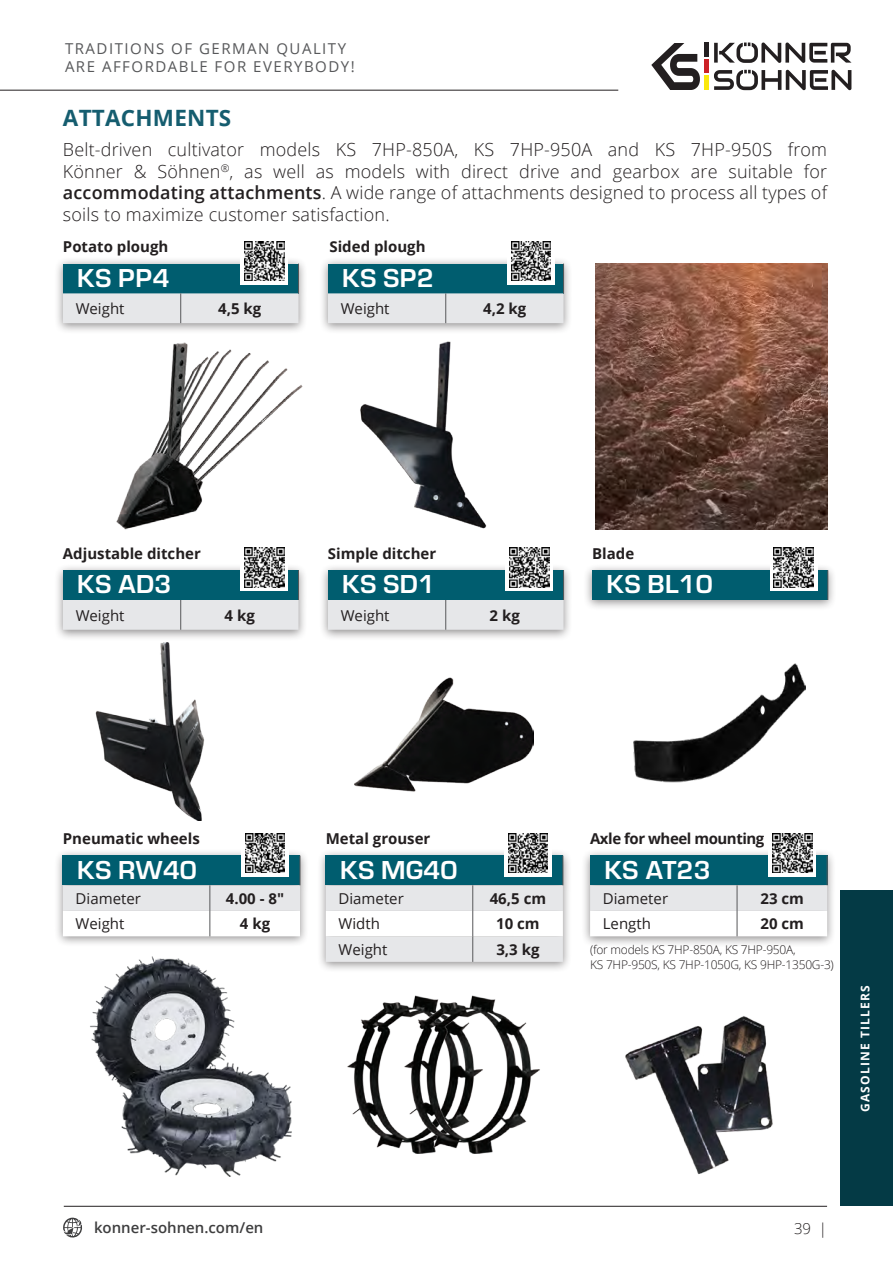
<style>
.page{position:relative;width:893px;height:1263px;background:#fff}
.page>*{position:absolute;margin:0;border:0;box-sizing:border-box;transform-origin:0 0}
.t1{font:24px "Europe Demi C";color:#fff}
.t2{font:700 22.5px "Open Sans";letter-spacing:.01em;color:#155d6f}
.t3{font:300 18px/21.6px "Open Sans";letter-spacing:.01em;color:#231f20;text-align:justify}
.t4{font:700 15px "Open Sans";color:#231f20}
.t5{font:15px "Open Sans";color:#231f20}
.t6{font:15px/18px "Open Sans";letter-spacing:.1em;color:#57585a}
.t7{font:600 15px "Open Sans";color:#3e3e3f}
.t8{font:700 15px "Open Sans";letter-spacing:-.03em;color:#231f20}
.t9{font:300 15px "Open Sans";color:#231f20}
.t10{font:300 12px/14.4px "Open Sans";letter-spacing:-.02em;color:#231f20}
.t11{font:700 12px "Open Sans";letter-spacing:.1em;color:#fff}
.s1{font-weight:600}
</style>
<div class="page">
<hr style="left:0;top:90px;width:618px;height:1px;background:#231f20">
<svg style="left:651px;top:43px;width:49px;height:47px"></svg>
<svg style="left:714px;top:42px;width:137px;height:21px"></svg>
<svg style="left:714px;top:70px;width:137px;height:20px"></svg>
<div style="left:704px;top:43px;width:5px;height:14px;background:#241f21"></div>
<div style="left:704px;top:59px;width:5px;height:14px;background:#cc2126"></div>
<div style="left:704px;top:76px;width:5px;height:14px;background:#fae80d"></div>
<svg style="left:63px;top:1217px;width:19px;height:21px"></svg>
<hr style="left:64px;top:1206px;width:763px;height:1px;background:#231f20">
<div style="left:840px;top:890px;width:53px;height:315px;background:#043a45"></div>
<img style="left:116px;top:342px;width:187px;height:188px">
<img style="left:360px;top:341px;width:127px;height:188px">
<img style="left:95px;top:643px;width:110px;height:178px">
<div style="left:319px;top:257px;width:254px;height:78px;background:#231f20;opacity:.5"></div>
<svg style="left:328px;top:264px;width:236px;height:59px;background:#7ca7b0"></svg>
<hr style="left:445px;top:293px;width:1px;height:30px;background:#57585a">
<div style="left:507px;top:237px;width:47px;height:47px;background:#fff"></div>
<img style="left:511px;top:241px;width:40px;height:39px">
<div style="left:54px;top:563px;width:254px;height:78px;background:#231f20;opacity:.5"></div>
<div style="left:63px;top:570px;width:235px;height:30px;background:#005d6f"></div>
<div style="left:63px;top:600px;width:235px;height:30px;background:#e6e7e9"></div>
<hr style="left:298px;top:570px;width:1px;height:30px;background:#57585a">
<hr style="left:180px;top:600px;width:1px;height:30px;background:#57585a">
<div style="left:241px;top:544px;width:47px;height:47px;background:linear-gradient(to right,#fff,#fff)"></div>
<img style="left:245px;top:548px;width:39px;height:39px">
<div style="left:54px;top:257px;width:254px;height:78px;background:#231f20;opacity:.5"></div>
<svg style="left:63px;top:264px;width:236px;height:59px;background:#7da8b1"></svg>
<hr style="left:180px;top:293px;width:1px;height:30px;background:#57585a">
<div style="left:241px;top:237px;width:47px;height:47px;background:linear-gradient(to right,#fff,#fff)"></div>
<img style="left:245px;top:241px;width:39px;height:39px">
<div style="left:319px;top:563px;width:254px;height:78px;background:#231f20;opacity:.5"></div>
<div style="left:328px;top:570px;width:236px;height:30px;background:#005d6f"></div>
<div style="left:328px;top:600px;width:236px;height:30px;background:#e6e7e9"></div>
<hr style="left:563px;top:570px;width:1px;height:30px;background:#57585a">
<hr style="left:445px;top:600px;width:1px;height:30px;background:#57585a">
<div style="left:506px;top:544px;width:47px;height:47px;background:linear-gradient(to right,#fff,#fff)"></div>
<img style="left:510px;top:548px;width:39px;height:39px">
<img style="left:354px;top:677px;width:180px;height:115px">
<img style="left:595px;top:264px;width:232px;height:265px">
<div style="left:583px;top:563px;width:254px;height:48px;background:#231f20;opacity:.5"></div>
<div style="left:592px;top:570px;width:236px;height:30px;background:#005d6f"></div>
<hr style="left:828px;top:570px;width:1px;height:30px;background:#57585a">
<div style="left:770px;top:544px;width:47px;height:47px;background:linear-gradient(to right,#fff,#fff)"></div>
<img style="left:774px;top:548px;width:39px;height:39px">
<img style="left:634px;top:663px;width:171px;height:120px">
<div style="left:54px;top:849px;width:255px;height:98px;background:#231f20;opacity:.5"></div>
<div style="left:63px;top:855px;width:237px;height:30px;background:#005d6f"></div>
<hr style="left:300px;top:855px;width:1px;height:30px;background:#57585a">
<svg style="left:63px;top:885px;width:237px;height:51px"></svg>
<div style="left:242px;top:829px;width:47px;height:47px;background:#fff"></div>
<img style="left:245px;top:833px;width:40px;height:39px">
<img style="left:90px;top:956px;width:202px;height:221px">
<div style="left:316px;top:849px;width:256px;height:124px;background:#231f20;opacity:.5"></div>
<div style="left:326px;top:855px;width:237px;height:30px;background:#005d6f"></div>
<hr style="left:563px;top:855px;width:1px;height:30px;background:#57585a">
<svg style="left:326px;top:885px;width:237px;height:77px"></svg>
<div style="left:504px;top:829px;width:48px;height:47px;background:#fff"></div>
<img style="left:508px;top:833px;width:40px;height:39px">
<div style="left:581px;top:849px;width:256px;height:98px;background:#231f20;opacity:.5"></div>
<div style="left:590px;top:855px;width:237px;height:30px;background:#005d6f"></div>
<hr style="left:827px;top:855px;width:1px;height:30px;background:#57585a">
<svg style="left:590px;top:885px;width:237px;height:51px"></svg>
<div style="left:769px;top:829px;width:47px;height:47px;background:linear-gradient(to right,#fff,#fff)"></div>
<img style="left:773px;top:833px;width:39px;height:39px">
<img style="left:347px;top:1017px;width:26px;height:113px">
<img style="left:373px;top:996px;width:167px;height:157px">
<img style="left:625px;top:1016px;width:148px;height:158px">
<p class="t6" style="left:65px;top:39px;width:291px">TRADITIONS OF GERMAN QUALITY<br>ARE AFFORDABLE FOR EVERYBODY!</p>
<p class="t2" style="left:63px;top:102px;width:170px">ATTACHMENTS</p>
<p class="t3" style="left:63px;top:138px;width:766px">Belt-driven cultivator models KS 7HP-850A, KS 7HP-950A and KS 7HP-950S from Könner &amp; Söhnen<sup>®</sup>, as well as models with direct drive and gearbox are suitable for <span class="s1">accommodating attachments</span>. A wide range of attachments designed to process all types of soils to maximize customer satisfaction.</p>
<p class="t4" style="left:63px;top:236px;width:107px">Potato plough</p>
<p class="t4" style="left:329px;top:236px;width:98px">Sided plough</p>
<h1 class="t1" style="left:77px;top:264px;width:94px">KS PP4</h1>
<h1 class="t1" style="left:342px;top:264px;width:93px">KS SP2</h1>
<p class="t5" style="left:76px;top:298px;width:50px">Weight</p>
<p class="t4" style="left:218px;top:298px;width:45px">4,5 kg</p>
<p class="t5" style="left:341px;top:298px;width:50px">Weight</p>
<p class="t4" style="left:483px;top:298px;width:45px">4,2 kg</p>
<p class="t4" style="left:63px;top:543px;width:139px">Adjustable ditcher</p>
<p class="t4" style="left:328px;top:543px;width:110px">Simple ditcher</p>
<p class="t4" style="left:592px;top:543px;width:44px">Blade</p>
<h1 class="t1" style="left:77px;top:570px;width:96px">KS AD3</h1>
<h1 class="t1" style="left:342px;top:570px;width:94px">KS SD1</h1>
<h1 class="t1" style="left:607px;top:570px;width:108px">KS BL10</h1>
<p class="t5" style="left:76px;top:605px;width:50px">Weight</p>
<p class="t4" style="left:225px;top:605px;width:32px">4 kg</p>
<p class="t5" style="left:341px;top:605px;width:50px">Weight</p>
<p class="t4" style="left:490px;top:605px;width:32px">2 kg</p>
<p class="t4" style="left:63px;top:828px;width:138px">Pneumatic wheels</p>
<p class="t4" style="left:326px;top:828px;width:106px">Metal grouser</p>
<p class="t8" style="left:590px;top:828px;width:176px">Axle for wheel mounting</p>
<h1 class="t1" style="left:77px;top:855px;width:121px">KS RW40</h1>
<h1 class="t1" style="left:340px;top:855px;width:119px">KS MG40</h1>
<h1 class="t1" style="left:604px;top:855px;width:108px">KS AT23</h1>
<p class="t5" style="left:76px;top:888px;width:67px">Diameter</p>
<p class="t4" style="left:226px;top:888px;width:60px">4.00 - 8″</p>
<p class="t5" style="left:76px;top:914px;width:50px">Weight</p>
<p class="t4" style="left:240px;top:913px;width:32px">4 kg</p>
<p class="t5" style="left:339px;top:888px;width:67px">Diameter</p>
<p class="t4" style="left:490px;top:888px;width:58px">46,5 cm</p>
<p class="t5" style="left:339px;top:914px;width:43px">Width</p>
<p class="t4" style="left:496px;top:913px;width:45px">10 cm</p>
<p class="t5" style="left:339px;top:939px;width:50px">Weight</p>
<p class="t4" style="left:496px;top:939px;width:45px">3,3 kg</p>
<p class="t5" style="left:603px;top:888px;width:67px">Diameter</p>
<p class="t4" style="left:760px;top:888px;width:45px">23 cm</p>
<p class="t5" style="left:603px;top:914px;width:50px">Length</p>
<p class="t4" style="left:760px;top:913px;width:45px">20 cm</p>
<p class="t10" style="left:590px;top:942px;width:245px">(for models KS 7HP-850A, KS 7HP-950A,<br>KS 7HP-950S, KS 7HP-1050G, KS 9HP-1350G-3)</p>
<p class="t11" style="left:857px;top:1112px;width:129px;rotate:-90deg">GASOLINE TILLERS</p>
<p class="t7" style="left:94px;top:1217px;width:171px">konner-sohnen.com/en</p>
<p class="t9" style="left:794px;top:1219px;width:35px">39 |</p>
</div>
